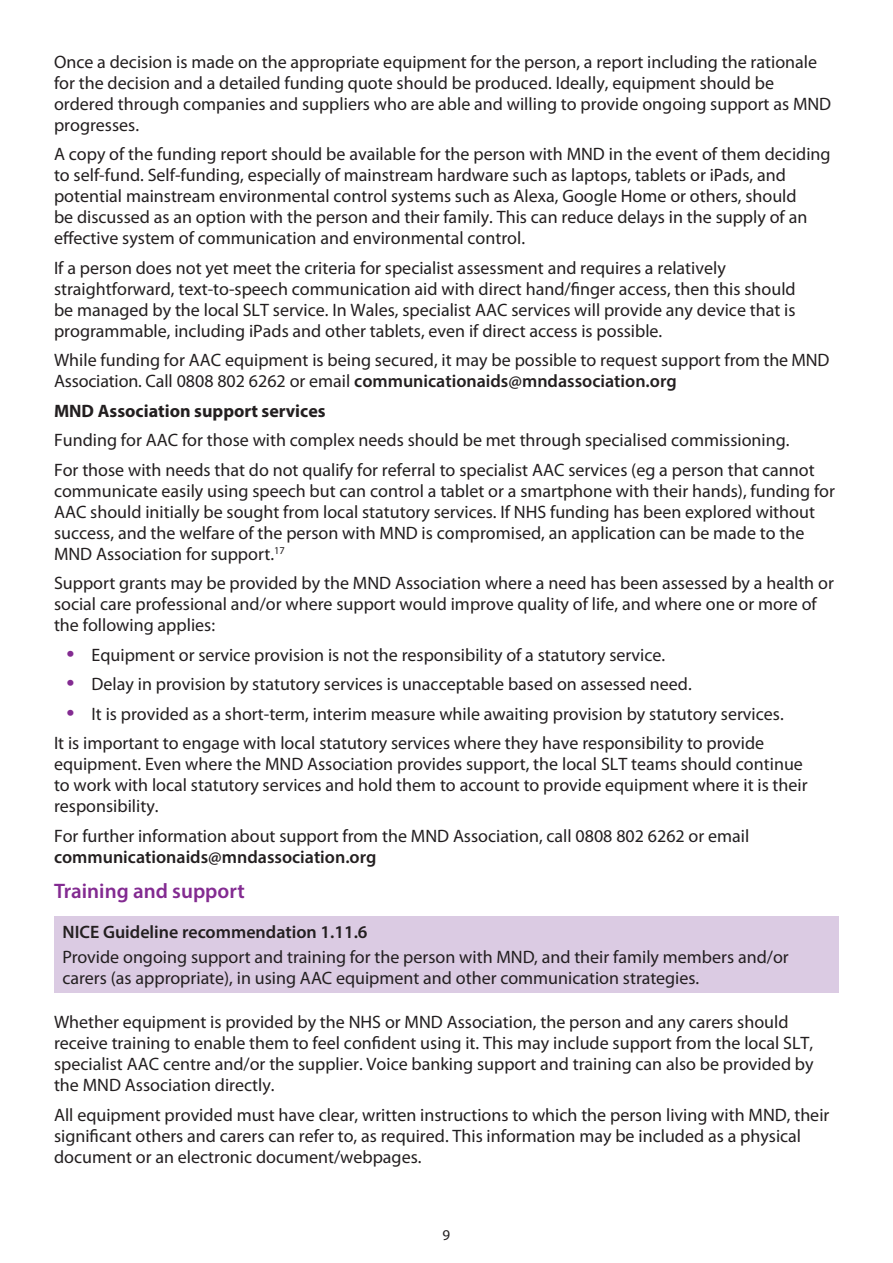
<style>
.page{position:relative;width:893px;height:1263px;background:#fff}
.page>*{position:absolute;margin:0;border:0;box-sizing:border-box;transform-origin:0 0}
.Subheading{font:600 21px "Myriad Pro";color:#832b91}
.Body{font:18px/21px "Myriad Pro";color:#231f20}
.Body-2{font:600 18px "Myriad Pro";color:#231f20}
.Body-3{font:700 18px "Myriad Pro";color:#231f20}
.t1{font:15px "Myriad Pro";color:#231f20}
.s1{font-weight:600}
.s2{font-family:"Arial";font-weight:700;font-size:21px;color:#832b91}
</style>
<div class="page">
<div style="left:54px;top:916px;width:785px;height:76px;background:#dbcbe3"></div>
<p class="Body" style="left:54px;top:51px;width:779px">Once a decision is made on the appropriate equipment for the person, a report including the rationale for the decision and a detailed funding quote should be produced. Ideally, equipment should be ordered through companies and suppliers who are able and willing to provide ongoing support as MND progresses.</p>
<p class="Body" style="left:54px;top:143px;width:778px">A copy of the funding report should be available for the person with MND in the event of them deciding to self-fund. Self-funding, especially of mainstream hardware such as laptops, tablets or iPads, and potential mainstream environmental control systems such as Alexa, Google Home or others, should<br>be discussed as an option with the person and their family. This can reduce delays in the supply of an effective system of communication and environmental control.</p>
<p class="Body" style="left:54px;top:257px;width:743px">If a person does not yet meet the criteria for specialist assessment and requires a relatively straightforward, text-to-speech communication aid with direct hand/finger access, then this should be managed by the local SLT service. In Wales, specialist AAC services will provide any device that is programmable, including iPads and other tablets, even if direct access is possible.</p>
<p class="Body" style="left:54px;top:349px;width:777px">While funding for AAC equipment is being secured, it may be possible to request support from the MND<br>Association. Call 0808 802 6262 or email <span class="s1">communicationaids@mndassociation.org</span></p>
<p class="Body-3" style="left:54px;top:399px;width:273px">MND Association support services</p>
<p class="Body" style="left:54px;top:429px;width:737px">Funding for AAC for those with complex needs should be met through specialised commissioning.</p>
<p class="Body" style="left:54px;top:459px;width:783px">For those with needs that do not qualify for referral to specialist AAC services (eg a person that cannot communicate easily using speech but can control a tablet or a smartphone with their hands), funding for AAC should initially be sought from local statutory services. If NHS funding has been explored without success, and the welfare of the person with MND is compromised, an application can be made to the MND Association for support.<sup>17</sup></p>
<p class="Body" style="left:54px;top:572px;width:781px">Support grants may be provided by the MND Association where a need has been assessed by a health or social care professional and/or where support would improve quality of life, and where one or more of the following applies:</p>
<p class="Body" style="left:67px;top:644px;width:600px"><span class="s2">•</span> Equipment or service provision is not the responsibility of a statutory service.</p>
<p class="Body" style="left:67px;top:673px;width:627px"><span class="s2">•</span> Delay in provision by statutory services is unacceptable based on assessed need.</p>
<p class="Body" style="left:67px;top:703px;width:718px"><span class="s2">•</span> It is provided as a short-term, interim measure while awaiting provision by statutory services.</p>
<p class="Body" style="left:54px;top:732px;width:755px">It is important to engage with local statutory services where they have responsibility to provide equipment. Even where the MND Association provides support, the local SLT teams should continue to work with local statutory services and hold them to account to provide equipment where it is their responsibility.</p>
<p class="Body" style="left:54px;top:825px;width:697px">For further information about support from the MND Association, call 0808 802 6262 or email <span class="s1">communicationaids@mndassociation.org</span></p>
<p class="Subheading" style="left:54px;top:877px;width:192px">Training and support</p>
<p class="Body-2" style="left:63px;top:920px;width:307px">NICE Guideline recommendation 1.11.6</p>
<p class="Body" style="left:63px;top:946px;width:728px">Provide ongoing support and training for the person with MND, and their family members and/or carers (as appropriate), in using AAC equipment and other communication strategies.</p>
<p class="Body" style="left:54px;top:1011px;width:761px">Whether equipment is provided by the NHS or MND Association, the person and any carers should receive training to enable them to feel confident using it. This may include support from the local SLT, specialist AAC centre and/or the supplier. Voice banking support and training can also be provided by the MND Association directly.</p>
<p class="Body" style="left:54px;top:1104px;width:777px">All equipment provided must have clear, written instructions to which the person living with MND, their significant others and carers can refer to, as required. This information may be included as a physical document or an electronic document/webpages.</p>
<p class="t1" style="left:443px;top:1226px;width:9px">9</p>
</div>
